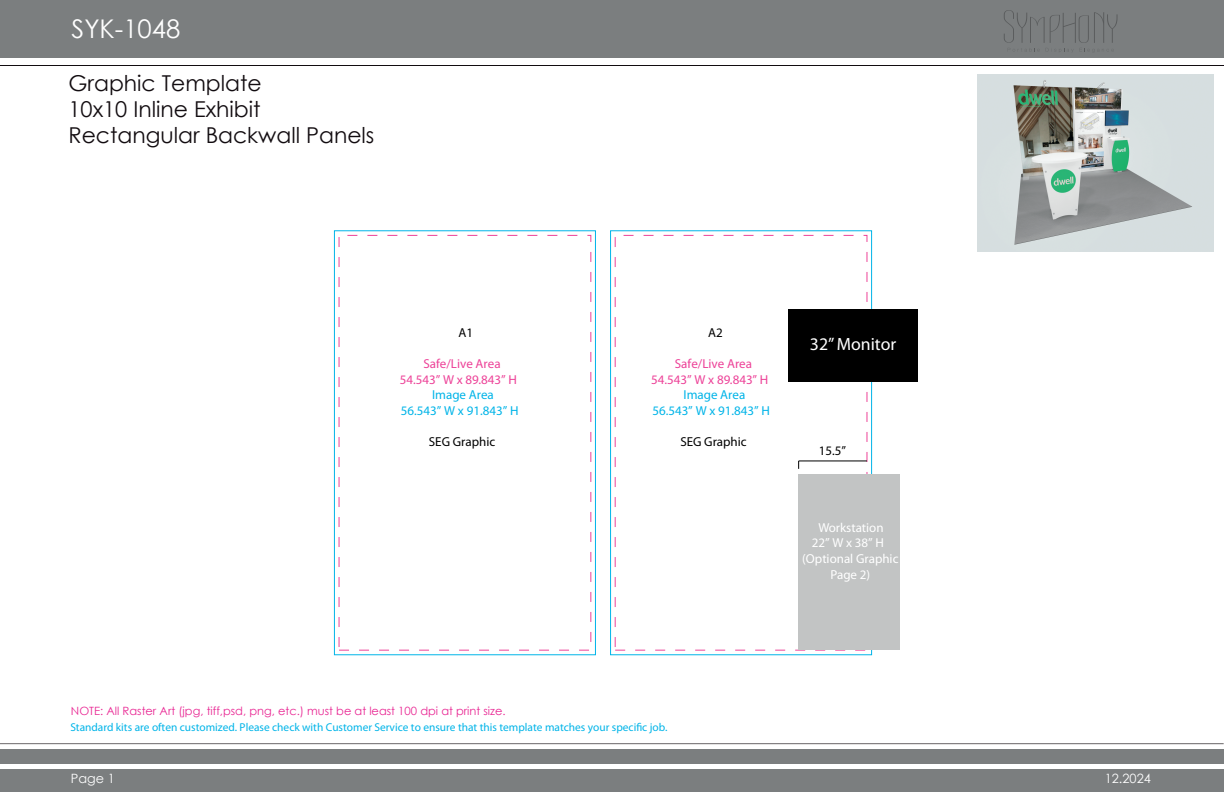
<style>
.page{position:relative;width:1224px;height:792px;background:#fff}
.page>*{position:absolute;margin:0;border:0;box-sizing:border-box;transform-origin:0 0}
.t1{font:25.7px "Century Gothic";color:#fff}
.t2{font:21.9px/26.2px "Century Gothic";color:#120c10}
.t3{font:17.8px "Myriad Pro";color:#fff}
.t4{font:13px/15.6px "Myriad Pro";color:#ed4298;text-align:center}
.t5{font:13px/15.6px "Myriad Pro";color:#00b4e8;text-align:center}
.t6{font:13px/15.6px "Myriad Pro";color:#fff;text-align:center}
.t7{font:13px "Myriad Pro";color:#000}
.t8{font:12.8px "Century Gothic";color:#fff}
.t9{font:11.4px "Myriad Pro";color:#00b4e8}
.t10{font:11.4px "Century Gothic";color:#e92693}
</style>
<div class="page">
<div style="left:0;top:749px;width:1224px;height:43px;background:#7b7e7f"></div>
<div style="left:0;top:764px;width:1224px;height:5px;background:#fff"></div>
<hr style="left:0;top:743px;width:1224px;height:1px;background:#120c10">
<div style="left:0;top:0;width:1224px;height:58px;background:#7b7e7f"></div>
<hr style="left:0;top:65px;width:1224px;height:1px;background:#120c10">
<div style="left:610px;top:230px;width:262px;height:425px;border:1px solid #00b4e8"></div>
<div style="left:334px;top:230px;width:262px;height:425px;border:1px solid #00b4e8"></div>
<div style="left:799px;top:475px;width:101px;height:175px;background:#c2c4c4"></div>
<hr style="left:799px;top:460px;width:68px;height:1px;background:#000">
<img style="left:978px;top:75px;width:236px;height:177px">
<div style="left:788px;top:309px;width:130px;height:73px;background:#000"></div>
<svg style="left:1004px;top:10px;width:113px;height:42px"></svg>
<h1 class="t1" style="left:72px;top:10px;width:110px">SYK-1048</h1>
<h2 class="t2" style="left:68px;top:69px;width:308px">Graphic Template<br>10x10 Inline Exhibit<br>Rectangular Backwall Panels</h2>
<p class="t7" style="left:458px;top:326px;width:16px">A1</p>
<p class="t4" style="left:400px;top:356px;width:119px">Safe/Live Area<br>54.543” W x 89.843” H</p>
<p class="t5" style="left:401px;top:387px;width:119px">Image Area<br>56.543” W x 91.843” H</p>
<p class="t7" style="left:429px;top:435px;width:68px">SEG Graphic</p>
<p class="t7" style="left:708px;top:326px;width:16px">A2</p>
<p class="t4" style="left:651px;top:356px;width:119px">Safe/Live Area<br>54.543” W x 89.843” H</p>
<p class="t5" style="left:652px;top:387px;width:119px">Image Area<br>56.543” W x 91.843” H</p>
<p class="t7" style="left:680px;top:435px;width:68px">SEG Graphic</p>
<h3 class="t3" style="left:810px;top:334px;width:88px">32” Monitor</h3>
<p class="t7" style="left:819px;top:443px;width:29px">15.5”</p>
<p class="t6" style="left:802px;top:520px;width:98px">Workstation<br>22” W x 38” H (Optional Graphic<br>Page 2)</p>
<p class="t10" style="left:71px;top:703px;width:436px">NOTE: All Raster Art (jpg, tiff,psd, png, etc.) must be at least 100 dpi at print size.</p>
<p class="t9" style="left:70px;top:721px;width:599px">Standard kits are often customized. Please check with Customer Service to ensure that this template matches your specific job.</p>
<p class="t8" style="left:71px;top:770px;width:45px">Page 1</p>
<p class="t8" style="left:1105px;top:770px;width:48px">12.2024</p>
</div>
